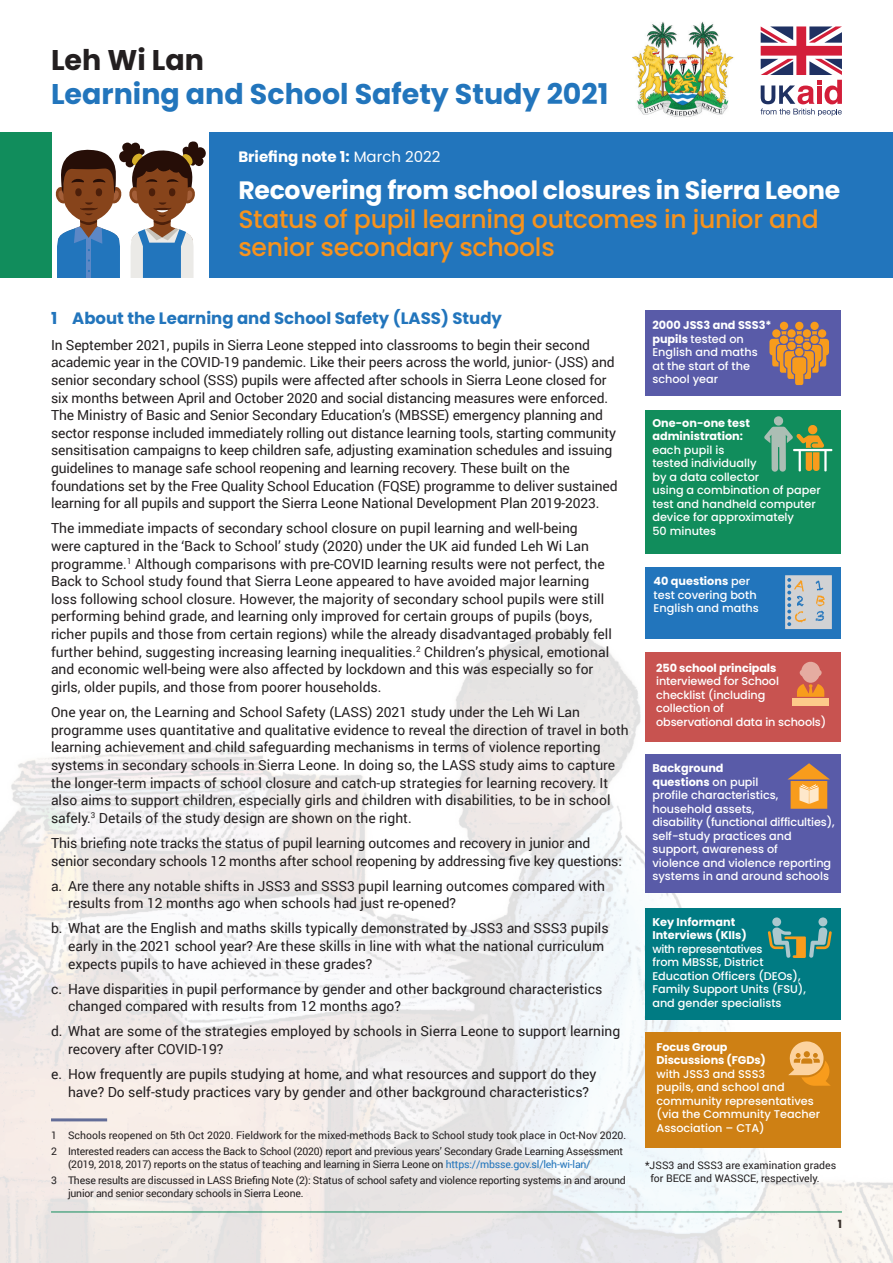
<style>
.page{position:relative;width:893px;height:1263px;background:#fff}
.page>*{position:absolute;margin:0;border:0;box-sizing:border-box;transform-origin:0 0}
.t1{font:700 28.5px "Poppins";color:#2275bc}
.t2{font:700 28.5px "Poppins";color:#231f20}
.t3{font:500 25.2px/28.5px "Poppins";letter-spacing:-.01em;color:#f7931d}
.t4{font:700 25.2px "Poppins";letter-spacing:-.01em;color:#fff}
.t5{font:700 16.5px "Poppins";color:#2275bc}
.t6{font:700 15px "Poppins";color:#fff}
.t7{font:13.8px/17.5px "Roboto";color:#231f20}
.t8{font:500 11.25px/13.5px "Poppins";color:#fff}
.t9{font:700 11.25px/13.5px "Poppins";color:#fff}
.t10{font:700 11.25px "Poppins";color:#231f20}
.t11{font:10.5px/15.6px "Roboto";letter-spacing:-.02em;color:#231f20}
.t12{font:10.5px/12.6px "Roboto";color:#231f20}
.s1{font-weight:400}
.s2{color:#2275bc}
.s3{font-weight:700}
</style>
<div class="page">
<img style="left:0;top:623px;width:893px;height:640px">
<hr style="left:51px;top:1211px;width:791px;height:1px;background:#118d5c">
<div style="left:210px;top:133px;width:683px;height:145px;background:#2275bc"></div>
<img style="left:632px;top:21px;width:102px;height:96px">
<svg style="left:761px;top:26px;width:81px;height:90px"></svg>
<div style="left:645px;top:653px;width:196px;height:89px;background:#c85350"></div>
<div style="left:792px;top:699px;width:37px;height:7px;background:#fdcb8a"></div>
<svg style="left:797px;top:661px;width:27px;height:36px"></svg>
<div style="left:646px;top:754px;width:195px;height:139px;background:#595ba8"></div>
<svg style="left:787px;top:763px;width:43px;height:46px"></svg>
<div style="left:646px;top:310px;width:195px;height:86px;background:#595ba8"></div>
<div style="left:646px;top:410px;width:195px;height:143px;background:#118d5c"></div>
<div style="left:646px;top:567px;width:195px;height:72px;background:#2275bc"></div>
<svg style="left:764px;top:416px;width:68px;height:56px"></svg>
<svg style="left:772px;top:329px;width:9px;height:9px"></svg>
<svg style="left:787px;top:329px;width:9px;height:9px"></svg>
<div style="left:810px;top:322px;width:9px;height:8px;background:#f89c1c;border-radius:50%"></div>
<div style="left:780px;top:322px;width:8px;height:8px;background:#f89c1c;border-radius:50%"></div>
<div style="left:795px;top:322px;width:8px;height:8px;background:#f89c1c;border-radius:50%"></div>
<svg style="left:769px;top:331px;width:60px;height:54px"></svg>
<svg style="left:785px;top:575px;width:47px;height:54px;background:#c4c7c9"></svg>
<div style="left:646px;top:908px;width:195px;height:112px;background:#007b83"></div>
<svg style="left:768px;top:927px;width:64px;height:31px"></svg>
<div style="left:818px;top:917px;width:9px;height:9px;background:#acc8ce;border-radius:50%"></div>
<div style="left:772px;top:917px;width:9px;height:9px;background:#acc8ce;border-radius:50%"></div>
<div style="left:646px;top:1032px;width:195px;height:115px;background:#ce8014"></div>
<svg style="left:788px;top:1041px;width:43px;height:45px"></svg>
<div style="left:0;top:133px;width:51px;height:145px;background:#118d5c"></div>
<svg style="left:55px;top:141px;width:151px;height:137px"></svg>
<hr style="left:51px;top:1118px;width:56px;height:3px;background:#636d98">
<h1 class="t2" style="left:51px;top:43px;width:154px">Leh Wi Lan</h1>
<h1 class="t1" style="left:51px;top:78px;width:559px">Learning and School Safety Study 2021</h1>
<p class="t6" style="left:238px;top:148px;width:204px">Briefing note 1: <span class="s1">March 2022</span></p>
<h2 class="t4" style="left:238px;top:176px;width:603px">Recovering from school closures in Sierra Leone</h2>
<h2 class="t3" style="left:238px;top:205px;width:582px">Status of pupil learning outcomes in junior and senior secondary schools</h2>
<p class="t5" style="left:51px;top:308px;width:452px">1 About the Learning and School Safety (LASS) Study</p>
<p class="t7" style="left:51px;top:335px;width:568px">In September 2021, pupils in Sierra Leone stepped into classrooms to begin their second academic year in the COVID-19 pandemic. Like their peers across the world, junior- (JSS) and senior secondary school (SSS) pupils were affected after schools in Sierra Leone closed for six months between April and October 2020 and social distancing measures were enforced.<br>The Ministry of Basic and Senior Secondary Education’s (MBSSE) emergency planning and sector response included immediately rolling out distance learning tools, starting community sensitisation campaigns to keep children safe, adjusting examination schedules and issuing guidelines to manage safe school reopening and learning recovery. These built on the foundations set by the Free Quality School Education (FQSE) programme to deliver sustained learning for all pupils and support the Sierra Leone National Development Plan 2019-2023.</p>
<p class="t7" style="left:51px;top:519px;width:562px">The immediate impacts of secondary school closure on pupil learning and well-being<br>were captured in the ‘Back to School’ study (2020) under the UK aid funded Leh Wi Lan programme.<sup>1</sup> Although comparisons with pre-COVID learning results were not perfect, the Back to School study found that Sierra Leone appeared to have avoided major learning loss following school closure. However, the majority of secondary school pupils were still performing behind grade, and learning only improved for certain groups of pupils (boys, richer pupils and those from certain regions) while the already disadvantaged probably fell further behind, suggesting increasing learning inequalities.<sup>2</sup> Children’s physical, emotional and economic well-being were also affected by lockdown and this was especially so for girls, older pupils, and those from poorer households.</p>
<p class="t7" style="left:51px;top:703px;width:579px">One year on, the Learning and School Safety (LASS) 2021 study under the Leh Wi Lan programme uses quantitative and qualitative evidence to reveal the direction of travel in both learning achievement and child safeguarding mechanisms in terms of violence reporting systems in secondary schools in Sierra Leone. In doing so, the LASS study aims to capture the longer-term impacts of school closure and catch-up strategies for learning recovery. It also aims to support children, especially girls and children with disabilities, to be in school safely.<sup>3</sup> Details of the study design are shown on the right.</p>
<p class="t7" style="left:51px;top:834px;width:572px">This briefing note tracks the status of pupil learning outcomes and recovery in junior and senior secondary schools 12 months after school reopening by addressing five key questions:</p>
<p class="t7" style="left:68px;top:876px;width:538px;text-indent:-17px">a. Are there any notable shifts in JSS3 and SSS3 pupil learning outcomes compared with results from 12 months ago when schools had just re-opened?</p>
<p class="t7" style="left:68px;top:919px;width:542px;text-indent:-17px">b. What are the English and maths skills typically demonstrated by JSS3 and SSS3 pupils early in the 2021 school year? Are these skills in line with what the national curriculum expects pupils to have achieved in these grades?</p>
<p class="t7" style="left:68px;top:979px;width:536px;text-indent:-17px">c. Have disparities in pupil performance by gender and other background characteristics changed compared with results from 12 months ago?</p>
<p class="t7" style="left:68px;top:1022px;width:554px;text-indent:-17px">d. What are some of the strategies employed by schools in Sierra Leone to support learning recovery after COVID-19?</p>
<p class="t7" style="left:68px;top:1064px;width:530px;line-height:18px;text-indent:-17px">e. How frequently are pupils studying at home, and what resources and support do they have? Do self-study practices vary by gender and other background characteristics?</p>
<p class="t11" style="left:51px;top:1127px;width:577px">1 Schools reopened on 5th Oct 2020. Fieldwork for the mixed-methods Back to School study took place in Oct-Nov 2020.<br>2 Interested readers can access the Back to School (2020) report and previous years’ Secondary Grade Learning Assessment</p>
<p class="t11" style="left:51px;top:1156px;width:576px;text-indent:17px">(2019, 2018, 2017) reports on the status of teaching and learning in Sierra Leone on <span class="s2">https://mbsse.gov.sl/leh-wi-lan/<br></span>3 These results are discussed in LASS Briefing Note (2): Status of school safety and violence reporting systems in and around</p>
<p class="t11" style="left:68px;top:1185px;width:237px">junior and senior secondary schools in Sierra Leone.</p>
<p class="t8" style="left:652px;top:319px;width:121px"><span class="s3">2000 JSS3 and SSS3* pupils</span> tested on<br>English and maths at the start of the school year</p>
<p class="t9" style="left:652px;top:416px;width:99px">One-on-one test administration:</p>
<p class="t8" style="left:652px;top:443px;width:170px">each pupil is<br>tested individually<br>by a data collector<br>using a combination of paper test and handheld computer device for approximately<br>50 minutes</p>
<p class="t8" style="left:654px;top:575px;width:107px"><span class="s3">40 questions</span> per test covering both<br>English and maths</p>
<p class="t9" style="left:656px;top:661px;width:122px">250 school principals</p>
<p class="t8" style="left:656px;top:674px;width:172px">interviewed for School checklist (including<br>collection of<br>observational data in schools)</p>
<p class="t8" style="left:652px;top:761px;width:184px"><span class="s3">Background<br>questions</span> on pupil<br>profile characteristics, household assets,<br>disability (functional difficulties), self-study practices and support, awareness of<br>violence and violence reporting systems in and around schools</p>
<p class="t9" style="left:652px;top:915px;width:96px">Key Informant<br>Interviews (KIIs)</p>
<p class="t8" style="left:652px;top:942px;width:155px">with representatives<br>from MBSSE, District<br>Education Officers (DEOs),<br>Family Support Units (FSU), and gender specialists</p>
<p class="t9" style="left:656px;top:1040px;width:111px">Focus Group<br>Discussions (FGDs)</p>
<p class="t8" style="left:656px;top:1067px;width:165px">with JSS3 and SSS3<br>pupils, and school and community representatives (via the Community Teacher<br>Association – CTA)</p>
<p class="t12" style="left:650px;top:1159px;width:187px;text-indent:-5px">*JSS3 and SSS3 are examination grades for BECE and WASSCE, respectively.</p>
<p class="t10" style="left:838px;top:1217px;width:6px">1</p>
</div>
